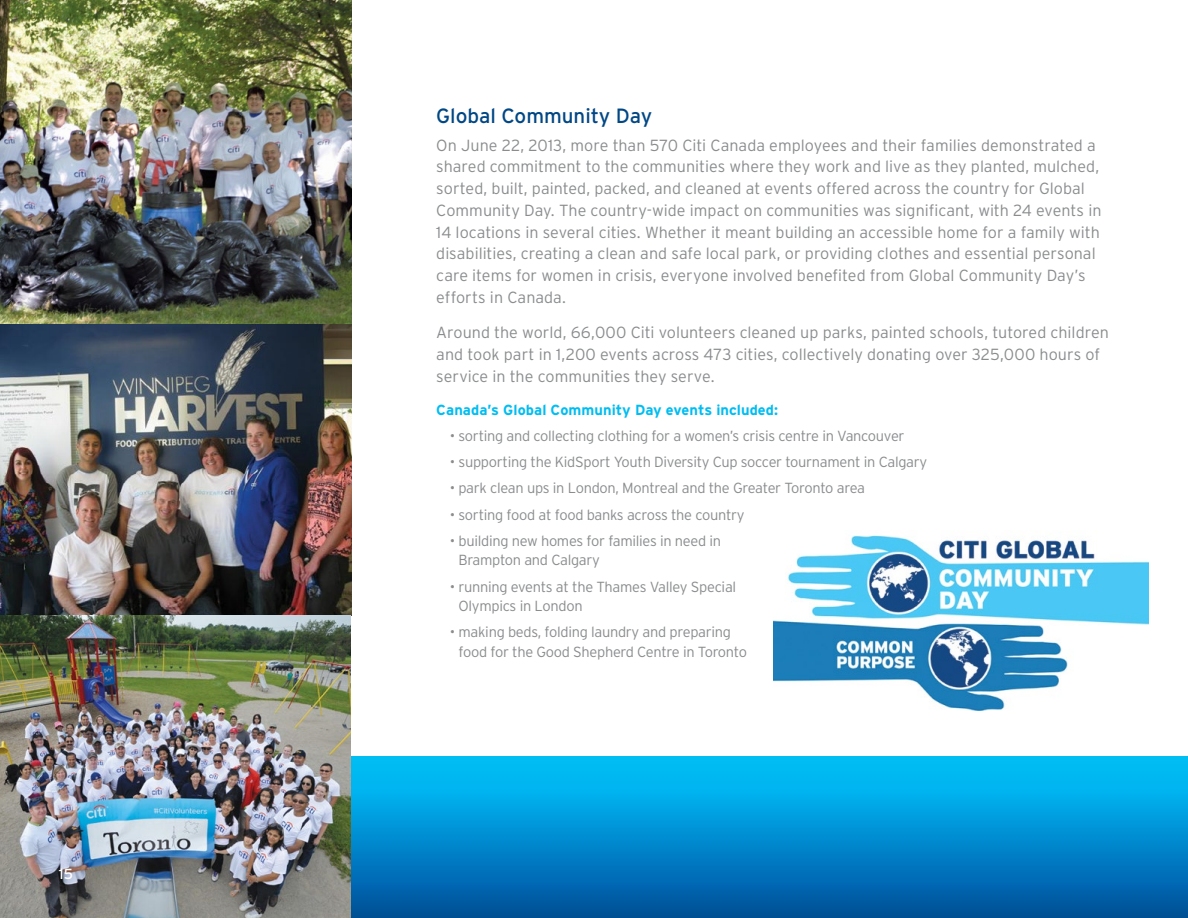
<style>
.page{position:relative;width:1188px;height:918px;background:#fff}
.page>*{position:absolute;margin:0;border:0;box-sizing:border-box;transform-origin:0 0}
.t1{font:20.7px "Interstate";color:#004785}
.t2{font:300 16.2px/21.8px "Interstate";color:#8a8c8e}
.t3{font:300 14.7px/19.5px "Interstate";letter-spacing:-.02em;color:#8a8c8e}
.t4{font:700 14.7px "Interstate";color:#00bdf2}
.t5{font:14.7px "Interstate";color:#fff}
</style>
<div class="page">
<div style="left:351px;top:757px;width:837px;height:161px;background:linear-gradient(to bottom,#00c8ff,#00509c)"></div>
<img style="left:0;top:0;width:351px;height:918px">
<img style="left:774px;top:535px;width:375px;height:176px">
<p class="t5" style="left:59px;top:865px;width:16px">15</p>
<p class="t1" style="left:436px;top:105px;width:217px">Global Community Day</p>
<p class="t2" style="left:436px;top:134px;width:667px">On June 22, 2013, more than 570 Citi Canada employees and their families demonstrated a shared commitment to the communities where they work and live as they planted, mulched, sorted, built, painted, packed, and cleaned at events offered across the country for Global Community Day. The country-wide impact on communities was significant, with 24 events in 14 locations in several cities. Whether it meant building an accessible home for a family with disabilities, creating a clean and safe local park, or providing clothes and essential personal care items for women in crisis, everyone involved benefited from Global Community Day’s efforts in Canada.</p>
<p class="t2" style="left:436px;top:321px;width:674px">Around the world, 66,000 Citi volunteers cleaned up parks, painted schools, tutored children and took part in 1,200 events across 473 cities, collectively donating over 325,000 hours of service in the communities they serve.</p>
<p class="t4" style="left:436px;top:401px;width:343px">Canada’s Global Community Day events included:</p>
<p class="t3" style="left:450px;top:426px;width:456px">• sorting and collecting clothing for a women’s crisis centre in Vancouver</p>
<p class="t3" style="left:450px;top:452px;width:479px">• supporting the KidSport Youth Diversity Cup soccer tournament in Calgary</p>
<p class="t3" style="left:450px;top:478px;width:417px">• park clean ups in London, Montreal and the Greater Toronto area</p>
<p class="t3" style="left:450px;top:505px;width:296px">• sorting food at food banks across the country</p>
<p class="t3" style="left:459px;top:531px;width:264px;text-indent:-9px">• building new homes for families in need in<br>Brampton and Calgary</p>
<p class="t3" style="left:459px;top:577px;width:279px;text-indent:-9px">• running events at the Thames Valley Special<br>Olympics in London</p>
<p class="t3" style="left:459px;top:622px;width:290px;text-indent:-9px">• making beds, folding laundry and preparing food for the Good Shepherd Centre in Toronto</p>
</div>
